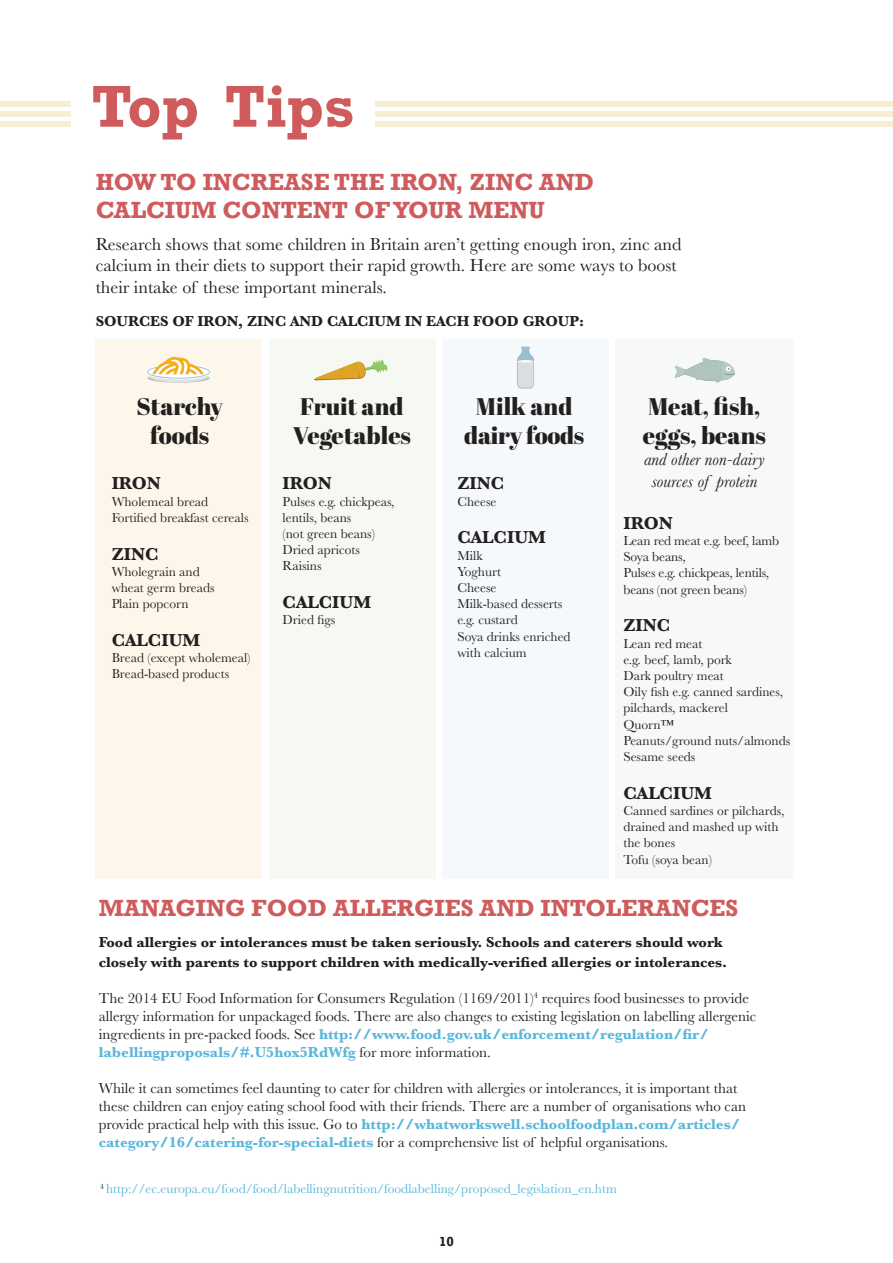
<style>
.page{position:relative;width:893px;height:1263px;background:#fff}
.page>*{position:absolute;margin:0;border:0;box-sizing:border-box;transform-origin:0 0}
.t1{font:700 60px "Rockwell";color:#cf5b5c}
.t2{font:700 24px "Rockwell";color:#cf5b5c}
.t3{font:24px "Abril Fatface";color:#231f20}
.t4{font:18px/21.6px "Baskerville";color:#231f20}
.t5{font:700 18px "Baskerville";color:#231f20}
.t6{font:italic 18px "Baskerville";color:#231f20}
.t7{font:15px/18px "Baskerville";color:#231f20}
.t8{font:700 15px/19.5px "Baskerville";color:#231f20}
.t9{font:13.5px/16.2px "Baskerville";color:#231f20}
.t10{font:13.5px "Baskerville";color:#5ab7db}
.t11{font:700 13.5px "Rockwell";color:#231f20}
.s1{font-weight:700;color:#5ab7db}
</style>
<div class="page">
<div style="left:96px;top:340px;width:166px;height:539px;background:#fdf7eb"></div>
<div style="left:269px;top:340px;width:166px;height:539px;background:#f5f9f1"></div>
<div style="left:442px;top:340px;width:167px;height:539px;background:#f6f9fb"></div>
<div style="left:616px;top:340px;width:178px;height:539px;background:#f7f9f9"></div>
<svg style="left:147px;top:374px;width:63px;height:9px"></svg>
<svg style="left:147px;top:367px;width:63px;height:15px"></svg>
<svg style="left:145px;top:364px;width:68px;height:15px"></svg>
<div style="left:147px;top:365px;width:63px;height:13px;border:1px solid #9fc6d1;border-radius:50%"></div>
<svg style="left:153px;top:356px;width:51px;height:19px"></svg>
<svg style="left:314px;top:359px;width:73px;height:21px"></svg>
<svg style="left:675px;top:358px;width:60px;height:25px"></svg>
<svg style="left:517px;top:347px;width:17px;height:42px"></svg>
<div style="left:376px;top:101px;width:517px;height:6px;background:#f5eed2"></div>
<div style="left:0;top:101px;width:70px;height:6px;background:#f5eed2"></div>
<div style="left:376px;top:111px;width:517px;height:6px;background:#f5eed2"></div>
<div style="left:0;top:111px;width:70px;height:6px;background:#f5eed2"></div>
<div style="left:376px;top:121px;width:517px;height:6px;background:#f5eed2"></div>
<div style="left:0;top:121px;width:70px;height:6px;background:#f5eed2"></div>
<p class="t1" style="left:91px;top:70px;width:265px">Top Tips</p>
<p class="t2" style="left:96px;top:167px;width:500px">HOW TO INCREASE THE IRON, ZINC AND</p>
<p class="t2" style="left:96px;top:196px;width:450px">CALCIUM CONTENT OF YOUR MENU</p>
<p class="t4" style="left:96px;top:233px;width:587px">Research shows that some children in Britain aren’t getting enough iron, zinc and calcium in their diets to support their rapid growth. Here are some ways to boost their intake of these important minerals.</p>
<p class="t8" style="left:96px;top:312px;width:490px">SOURCES OF IRON, ZINC AND CALCIUM IN EACH FOOD GROUP:</p>
<p class="t3" style="left:648px;top:389px;width:114px">Meat, fish,</p>
<p class="t3" style="left:643px;top:418px;width:125px">eggs, beans</p>
<p class="t6" style="left:644px;top:447px;width:122px">and other non-dairy</p>
<p class="t3" style="left:137px;top:389px;width:88px">Starchy</p>
<p class="t3" style="left:150px;top:418px;width:61px">foods</p>
<p class="t3" style="left:300px;top:389px;width:105px">Fruit and</p>
<p class="t3" style="left:293px;top:418px;width:119px">Vegetables</p>
<p class="t3" style="left:476px;top:389px;width:98px">Milk and</p>
<p class="t3" style="left:464px;top:418px;width:122px">dairy foods</p>
<p class="t5" style="left:457px;top:471px;width:49px">ZINC</p>
<p class="t9" style="left:457px;top:493px;width:41px">Cheese</p>
<p class="t5" style="left:457px;top:525px;width:90px">CALCIUM</p>
<p class="t9" style="left:457px;top:547px;width:27px">Milk</p>
<p class="t9" style="left:457px;top:563px;width:45px">Yoghurt</p>
<p class="t9" style="left:457px;top:580px;width:41px">Cheese</p>
<p class="t9" style="left:457px;top:596px;width:106px">Milk-based desserts</p>
<p class="t9" style="left:457px;top:612px;width:62px">e.g. custard</p>
<p class="t9" style="left:457px;top:628px;width:115px">Soya drinks enriched</p>
<p class="t9" style="left:457px;top:644px;width:71px">with calcium</p>
<p class="t5" style="left:112px;top:471px;width:51px">IRON</p>
<p class="t6" style="left:651px;top:469px;width:108px">sources of protein</p>
<p class="t9" style="left:112px;top:493px;width:98px">Wholemeal bread</p>
<p class="t9" style="left:112px;top:509px;width:138px">Fortified breakfast cereals</p>
<p class="t5" style="left:112px;top:541px;width:49px">ZINC</p>
<p class="t9" style="left:112px;top:563px;width:90px">Wholegrain and</p>
<p class="t9" style="left:112px;top:580px;width:105px">wheat germ breads</p>
<p class="t9" style="left:112px;top:596px;width:78px">Plain popcorn</p>
<p class="t5" style="left:112px;top:627px;width:90px">CALCIUM</p>
<p class="t9" style="left:112px;top:650px;width:140px">Bread (except wholemeal)</p>
<p class="t9" style="left:112px;top:666px;width:119px">Bread-based products</p>
<p class="t5" style="left:283px;top:471px;width:51px">IRON</p>
<p class="t9" style="left:283px;top:493px;width:114px">Pulses e.g. chickpeas, lentils, beans</p>
<p class="t9" style="left:283px;top:526px;width:94px">(not green beans)</p>
<p class="t9" style="left:283px;top:542px;width:79px">Dried apricots</p>
<p class="t9" style="left:283px;top:558px;width:41px">Raisins</p>
<p class="t5" style="left:283px;top:590px;width:90px">CALCIUM</p>
<p class="t9" style="left:283px;top:612px;width:54px">Dried figs</p>
<p class="t5" style="left:623px;top:510px;width:51px">IRON</p>
<p class="t9" style="left:623px;top:533px;width:157px">Lean red meat e.g. beef, lamb</p>
<p class="t9" style="left:623px;top:549px;width:64px">Soya beans,</p>
<p class="t9" style="left:623px;top:565px;width:147px">Pulses e.g. chickpeas, lentils, beans (not green beans)</p>
<p class="t5" style="left:623px;top:613px;width:49px">ZINC</p>
<p class="t9" style="left:623px;top:635px;width:80px">Lean red meat</p>
<p class="t9" style="left:623px;top:651px;width:110px">e.g. beef, lamb, pork</p>
<p class="t9" style="left:623px;top:668px;width:102px">Dark poultry meat</p>
<p class="t9" style="left:623px;top:684px;width:161px">Oily fish e.g. canned sardines, pilchards, mackerel</p>
<p class="t9" style="left:623px;top:716px;width:52px">Quorn™</p>
<p class="t9" style="left:623px;top:732px;width:168px">Peanuts/ground nuts/almonds</p>
<p class="t9" style="left:623px;top:749px;width:74px">Sesame seeds</p>
<p class="t5" style="left:623px;top:780px;width:90px">CALCIUM</p>
<p class="t9" style="left:623px;top:803px;width:162px">Canned sardines or pilchards, drained and mashed up with the bones</p>
<p class="t9" style="left:623px;top:851px;width:90px">Tofu (soya bean)</p>
<p class="t2" style="left:99px;top:893px;width:641px">MANAGING FOOD ALLERGIES AND INTOLERANCES</p>
<p class="t8" style="left:99px;top:933px;width:630px">Food allergies or intolerances must be taken seriously. Schools and caterers should work closely with parents to support children with medically-verified allergies or intolerances.</p>
<p class="t7" style="left:99px;top:989px;width:659px">The 2014 EU Food Information for Consumers Regulation (1169/2011)<sup>4</sup> requires food businesses to provide allergy information for unpackaged foods. There are also changes to existing legislation on labelling allergenic ingredients in pre-packed foods. See <span class="s1">http://www.food.gov.uk/enforcement/regulation/fir/ labellingproposals/#.U5hox5RdWfg</span> for more information.</p>
<p class="t7" style="left:99px;top:1079px;width:649px">While it can sometimes feel daunting to cater for children with allergies or intolerances, it is important that these children can enjoy eating school food with their friends. There are a number of organisations who can provide practical help with this issue. Go to <span class="s1">http://whatworkswell.schoolfoodplan.com/articles/ category/16/catering-for-special-diets</span> for a comprehensive list of helpful organisations.</p>
<p class="t10" style="left:100px;top:1180px;width:518px"><sup>4</sup> http://ec.europa.eu/food/food/labellingnutrition/foodlabelling/proposed_legislation_en.htm</p>
<p class="t11" style="left:439px;top:1233px;width:16px">10</p>
</div>
